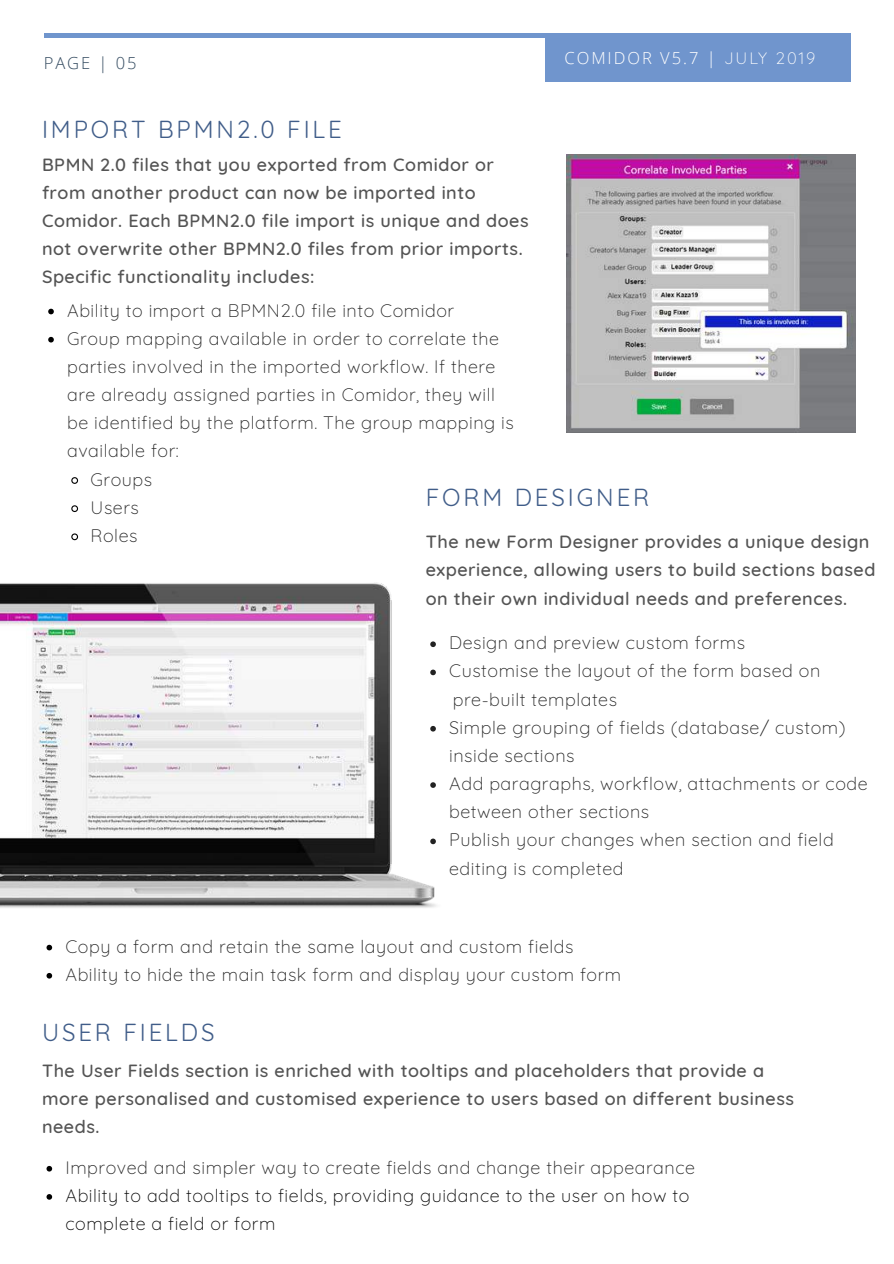
<style>
.page{position:relative;width:894px;height:1264px;background:#fff}
.page>*{position:absolute;margin:0;border:0;box-sizing:border-box;transform-origin:0 0}
.t1{font:24px "Quicksand";letter-spacing:.12em;color:#405d89}
.t2{font:300 18px/28.2px "Quicksand";letter-spacing:.03em;color:#222}
.t3{font:500 18px/28.2px "Quicksand";letter-spacing:.03em;color:#545454}
.t4{font:300 18px/28.2px "Quicksand";letter-spacing:.03em;color:#000}
.t5{font:300 16.5px "Open Sans";letter-spacing:.12em;color:#fff}
.t6{font:300 16.5px "Open Sans";letter-spacing:.12em;color:#364d62}
.s1{font-family:"Quicksand"}
</style>
<div class="page">
<hr style="left:44px;top:34px;width:806px;height:3px;background:#7095cd">
<div style="left:545px;top:34px;width:305px;height:47px;background:#7095cd"></div>
<svg style="left:46px;top:1165px;width:6px;height:6px"></svg>
<svg style="left:46px;top:1194px;width:6px;height:5px"></svg>
<img style="left:0;top:582px;width:437px;height:326px">
<svg style="left:48px;top:309px;width:6px;height:5px"></svg>
<svg style="left:48px;top:337px;width:6px;height:5px"></svg>
<svg style="left:71px;top:477px;width:8px;height:7px"></svg>
<svg style="left:71px;top:505px;width:8px;height:7px"></svg>
<svg style="left:71px;top:533px;width:8px;height:8px"></svg>
<img style="left:566px;top:154px;width:289px;height:278px">
<svg style="left:46px;top:944px;width:6px;height:6px"></svg>
<svg style="left:46px;top:973px;width:6px;height:5px"></svg>
<p class="t6" style="left:44px;top:51px;width:94px">PAGE | 05</p>
<p class="t5" style="left:564px;top:47px;width:252px">COMIDOR V5.7 | <span class="s1">JULY 2019</span></p>
<h1 class="t1" style="left:42px;top:114px;width:301px">IMPORT BPMN2.0 FILE</h1>
<p class="t3" style="left:42px;top:150px;width:488px">BPMN 2.0 files that you exported from Comidor or from another product can now be imported into Comidor. Each BPMN2.0 file import is unique and does not overwrite other BPMN2.0 files from prior imports.<br>Specific functionality includes:</p>
<p class="t2" style="left:67px;top:296px;width:388px">Ability to import a BPMN2.0 file into Comidor</p>
<p class="t2" style="left:67px;top:324px;width:433px">Group mapping available in order to correlate the</p>
<p class="t2" style="left:67px;top:352px;width:430px">parties involved in the imported workflow. If there</p>
<p class="t2" style="left:67px;top:380px;width:429px">are already assigned parties in Comidor, they will</p>
<p class="t2" style="left:67px;top:408px;width:448px">be identified by the platform. The group mapping is</p>
<p class="t2" style="left:67px;top:436px;width:113px">available for:</p>
<p class="t2" style="left:91px;top:464px;width:63px">Groups</p>
<p class="t2" style="left:91px;top:493px;width:50px">Users</p>
<p class="t2" style="left:91px;top:521px;width:48px">Roles</p>
<h1 class="t1" style="left:425px;top:482px;width:225px">FORM DESIGNER</h1>
<p class="t3" style="left:425px;top:527px;width:451px">The new Form Designer provides a unique design experience, allowing users to build sections based on their own individual needs and preferences.</p>
<p class="t2" style="left:449px;top:628px;width:420px">Design and preview custom forms<br>Customise the layout of the form based on pre-built templates<br>Simple grouping of fields (database/ custom) inside sections<br>Add paragraphs, workflow, attachments or code between other sections<br>Publish your changes when section and field editing is completed</p>
<p class="t2" style="left:65px;top:931px;width:557px">Copy a form and retain the same layout and custom fields<br>Ability to hide the main task form and display your custom form</p>
<h1 class="t1" style="left:42px;top:1017px;width:174px">USER FIELDS</h1>
<p class="t3" style="left:42px;top:1055px;width:753px">The User Fields section is enriched with tooltips and placeholders that provide a more personalised and customised experience to users based on different business needs.</p>
<p class="t2" style="left:65px;top:1152px;width:631px">Improved and simpler way to create fields and change their appearance</p>
<p class="t4" style="left:65px;top:1181px;width:625px">Ability to add tooltips to fields, providing guidance to the user on how to complete a field or form</p>
</div>
